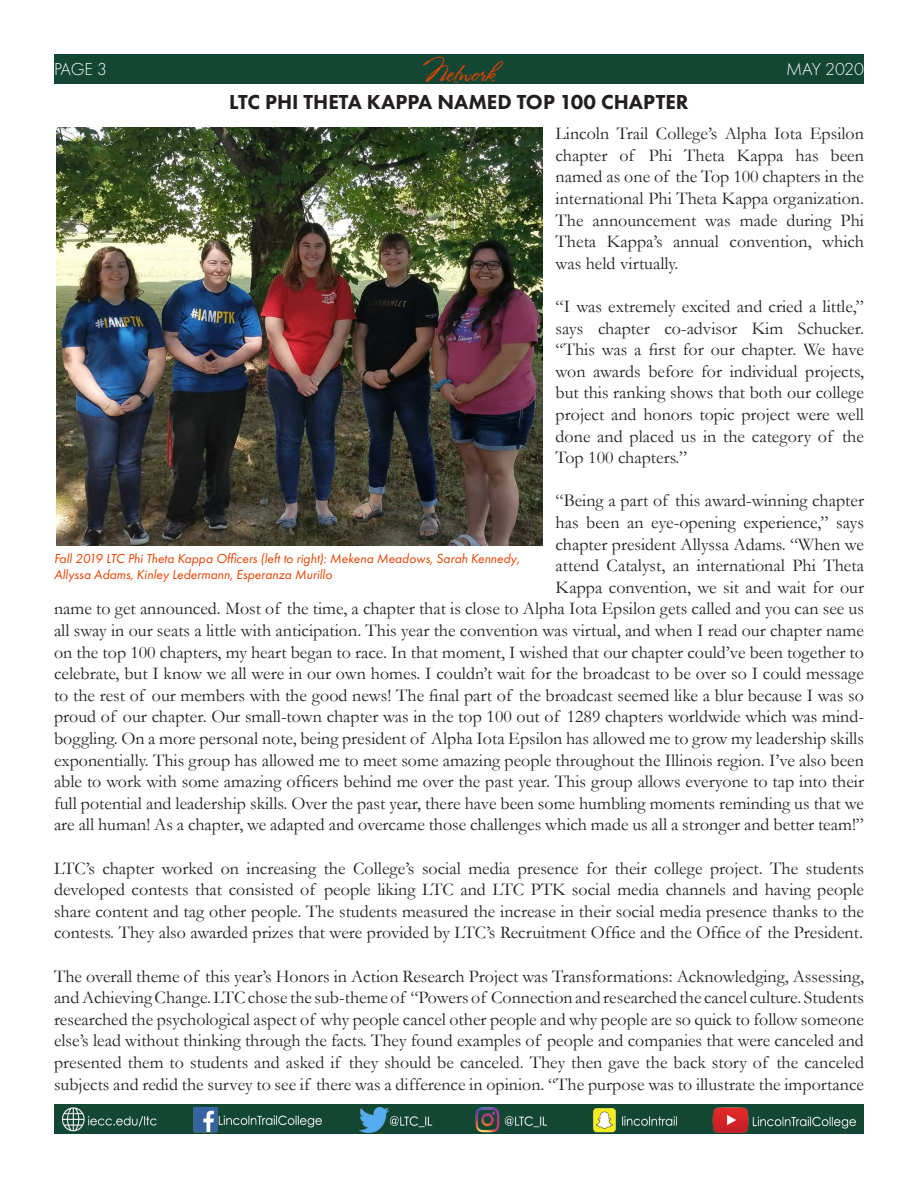
<style>
.page{position:relative;width:918px;height:1188px;background:#fff}
.page>*{position:absolute;margin:0;border:0;box-sizing:border-box;transform-origin:0 0}
.t1{font:25.5px "Stephanie Marie JF";color:#e74300}
.t2{font:800 21px "Futura PT";color:#231f20}
.t3{font:18px/21.6px "Garamond";color:#231f20;text-align:justify}
.t4{font:300 18px "Futura PT";letter-spacing:-.015em;color:#fff}
.t5{font:italic 13.5px/16.2px "Futura PT";color:#e74300}
</style>
<div class="page">
<div style="left:54px;top:54px;width:810px;height:29px;background:#144634"></div>
<div style="left:54px;top:1105px;width:810px;height:29px;background:#144634"></div>
<img style="left:62px;top:1108px;width:794px;height:24px">
<img style="left:56px;top:127px;width:486px;height:418px">
<p class="t4" style="left:54px;top:59px;width:55px">PAGE 3</p>
<h1 class="t1" style="left:423px;top:57px;width:74px">Network</h1>
<p class="t4" style="left:786px;top:59px;width:79px">MAY 2020</p>
<p class="t2" style="left:229px;top:89px;width:461px">LTC PHI THETA KAPPA NAMED TOP 100 CHAPTER</p>
<p class="t3" style="left:556px;top:123px;width:310px">Lincoln Trail College’s Alpha Iota Epsilon chapter of Phi Theta Kappa has been named as one of the Top 100 chapters in the international Phi Theta Kappa organization.<br>The announcement was made during Phi Theta Kappa’s annual convention, which was held virtually.</p>
<p class="t3" style="left:556px;top:296px;width:310px">“I was extremely excited and cried a little,” says chapter co-advisor Kim Schucker. “This was a first for our chapter. We have won awards before for individual projects, but this ranking shows that both our college project and honors topic project were well done and placed us in the category of the Top 100 chapters.”</p>
<p class="t3" style="left:54px;top:490px;width:812px;text-align:right">“Being a part of this award-winning chapter<br>has been an eye-opening experience,” says<br>chapter president Allyssa Adams. “When we<br>attend Catalyst, an international Phi Theta<br>Kappa convention, we sit and wait for our<br>name to get announced. Most of the time, a chapter that is close to Alpha Iota Epsilon gets called and you can see us all sway in our seats a little with anticipation. This year the convention was virtual, and when I read our chapter name on the top 100 chapters, my heart began to race. In that moment, I wished that our chapter could’ve been together to celebrate, but I know we all were in our own homes. I couldn’t wait for the broadcast to be over so I could message to the rest of our members with the good news! The final part of the broadcast seemed like a blur because I was so proud of our chapter. Our small-town chapter was in the top 100 out of 1289 chapters worldwide which was mind&shy;boggling. On a more personal note, being president of Alpha Iota Epsilon has allowed me to grow my leadership skills exponentially. This group has allowed me to meet some amazing people throughout the Illinois region. I’ve also been able to work with some amazing officers behind me over the past year. This group allows everyone to tap into their full potential and leadership skills. Over the past year, there have been some humbling moments reminding us that we are all human! As a chapter, we adapted and overcame those challenges which made us all a stronger and better team!”</p>
<p class="t3" style="left:54px;top:857px;width:812px">LTC’s chapter worked on increasing the College’s social media presence for their college project. The students developed contests that consisted of people liking LTC and LTC PTK social media channels and having people share content and tag other people. The students measured the increase in their social media presence thanks to the contests. They also awarded prizes that were provided by LTC’s Recruitment Office and the Office of the President.</p>
<p class="t3" style="left:54px;top:965px;width:812px">The overall theme of this year’s Honors in Action Research Project was Transformations: Acknowledging, Assessing, and Achieving Change. LTC chose the sub-theme of “Powers of Connection and researched the cancel culture. Students researched the psychological aspect of why people cancel other people and why people are so quick to follow someone else’s lead without thinking through the facts. They found examples of people and companies that were canceled and presented them to students and asked if they should be canceled. They then gave the back story of the canceled subjects and redid the survey to see if there was a difference in opinion. “The purpose was to illustrate the importance</p>
<p class="t5" style="left:54px;top:551px;width:467px">Fall 2019 LTC Phi Theta Kappa Officers (left to right): Mekena Meadows, Sarah Kennedy,<br>Allyssa Adams, Kinley Ledermann, Esperanza Murillo</p>
</div>
